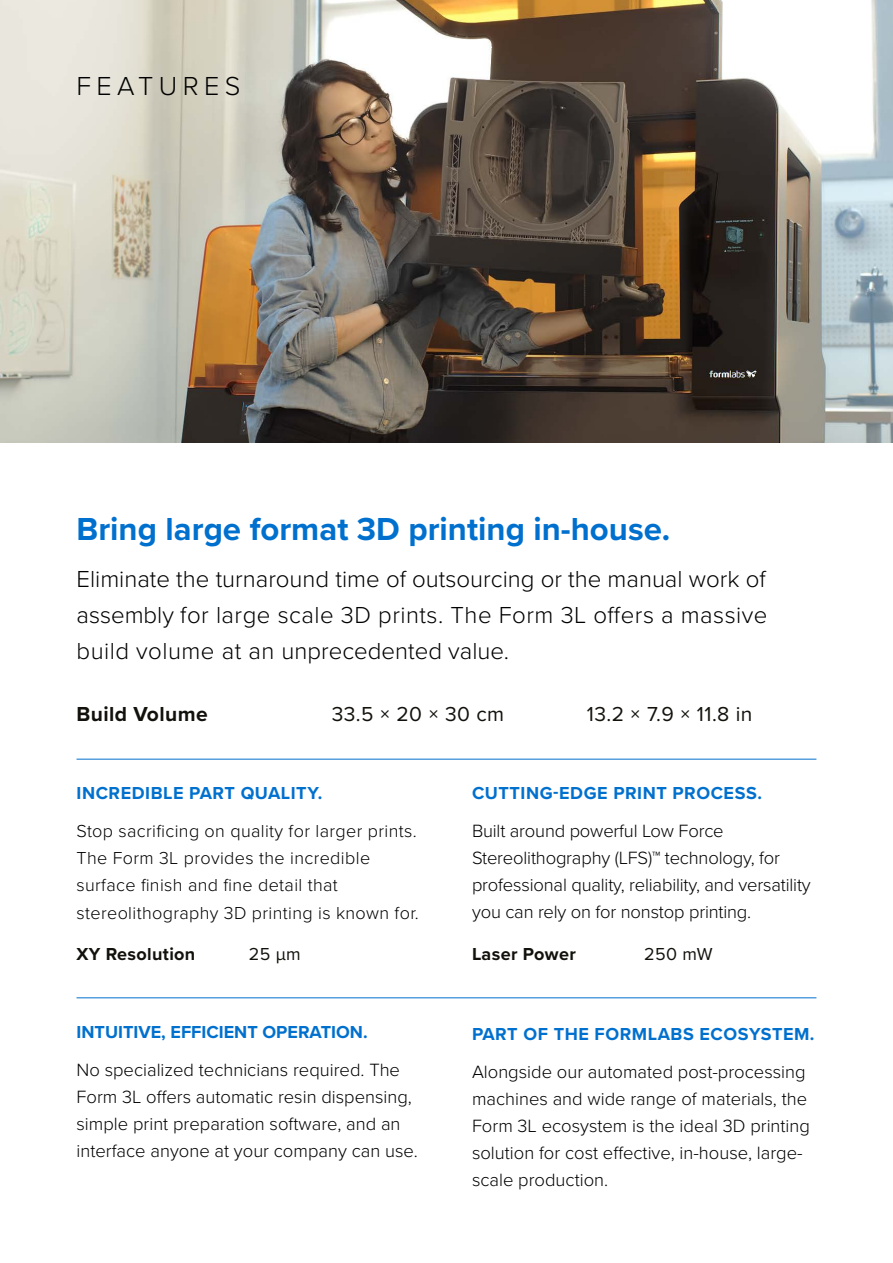
<style>
.page{position:relative;width:893px;height:1263px;background:#fff}
.page>*{position:absolute;margin:0;border:0;box-sizing:border-box;transform-origin:0 0}
.t1{font:700 33px "Proxima Nova";color:#0070ce}
.t2{font:300 27px "Proxima Nova";letter-spacing:.2em;color:#000}
.t3{font:300 24px/36px "Proxima Nova";letter-spacing:.02em;color:#000;text-align:justify}
.t4{font:21px "Proxima Nova";letter-spacing:.02em;color:#12110c}
.t5{font:700 21px "Proxima Nova";letter-spacing:.02em;color:#12110c}
.t6{font:300 18.45px/27px "Proxima Nova";color:#000}
.t7{font:300 18px/27.2px "Proxima Nova";letter-spacing:.02em;color:#000}
.t8{font:700 18px "Proxima Nova";letter-spacing:.03em;color:#0070ce}
.t9{font:700 18px "Proxima Nova";color:#0070ce}
.t10{font:700 18px "Proxima Nova";letter-spacing:.02em;color:#12110c}
.t11{font:18px "Proxima Nova";letter-spacing:.02em;color:#12110c}
</style>
<div class="page">
<img style="left:0;top:0;width:893px;height:442px">
<hr style="left:77px;top:759px;width:739px;height:1px;background:#0070ce">
<hr style="left:77px;top:997px;width:739px;height:1px;background:#0070ce">
<h2 class="t2" style="left:77px;top:66px;width:165px">FEATURES</h2>
<h1 class="t1" style="left:77px;top:504px;width:595px">Bring large format 3D printing in-house.</h1>
<h3 class="t3" style="left:77px;top:560px;width:692px">Eliminate the turnaround time of outsourcing or the manual work of assembly for large scale 3D prints. The Form 3L offers a massive build volume at an unprecedented value.</h3>
<p class="t5" style="left:77px;top:699px;width:133px">Build Volume</p>
<p class="t4" style="left:332px;top:699px;width:174px">33.5 × 20 × 30 cm</p>
<p class="t4" style="left:587px;top:699px;width:167px">13.2 × 7.9 × 11.8 in</p>
<p class="t8" style="left:77px;top:779px;width:247px">INCREDIBLE PART QUALITY.</p>
<p class="t7" style="left:77px;top:817px;width:344px">Stop sacrificing on quality for larger prints.<br>The Form 3L provides the incredible surface finish and fine detail that stereolithography 3D printing is known for.</p>
<p class="t10" style="left:77px;top:941px;width:120px">XY Resolution</p>
<p class="t11" style="left:249px;top:941px;width:54px">25 μm</p>
<p class="t9" style="left:77px;top:1018px;width:293px">INTUITIVE, EFFICIENT OPERATION.</p>
<p class="t6" style="left:77px;top:1055px;width:343px">No specialized technicians required. The Form 3L offers automatic resin dispensing, simple print preparation software, and an interface anyone at your company can use.</p>
<p class="t8" style="left:472px;top:779px;width:291px">CUTTING-EDGE PRINT PROCESS.</p>
<p class="t6" style="left:472px;top:817px;width:340px">Built around powerful Low Force Stereolithography (LFS)™ technology, for professional quality, reliability, and versatility you can rely on for nonstop printing.</p>
<p class="t10" style="left:472px;top:940px;width:105px">Laser Power</p>
<p class="t11" style="left:644px;top:940px;width:70px">250 mW</p>
<p class="t8" style="left:472px;top:1020px;width:344px">PART OF THE FORMLABS ECOSYSTEM.</p>
<p class="t6" style="left:472px;top:1058px;width:339px">Alongside our automated post-processing machines and wide range of materials, the Form 3L ecosystem is the ideal 3D printing solution for cost effective, in-house, large&shy;scale production.</p>
</div>
